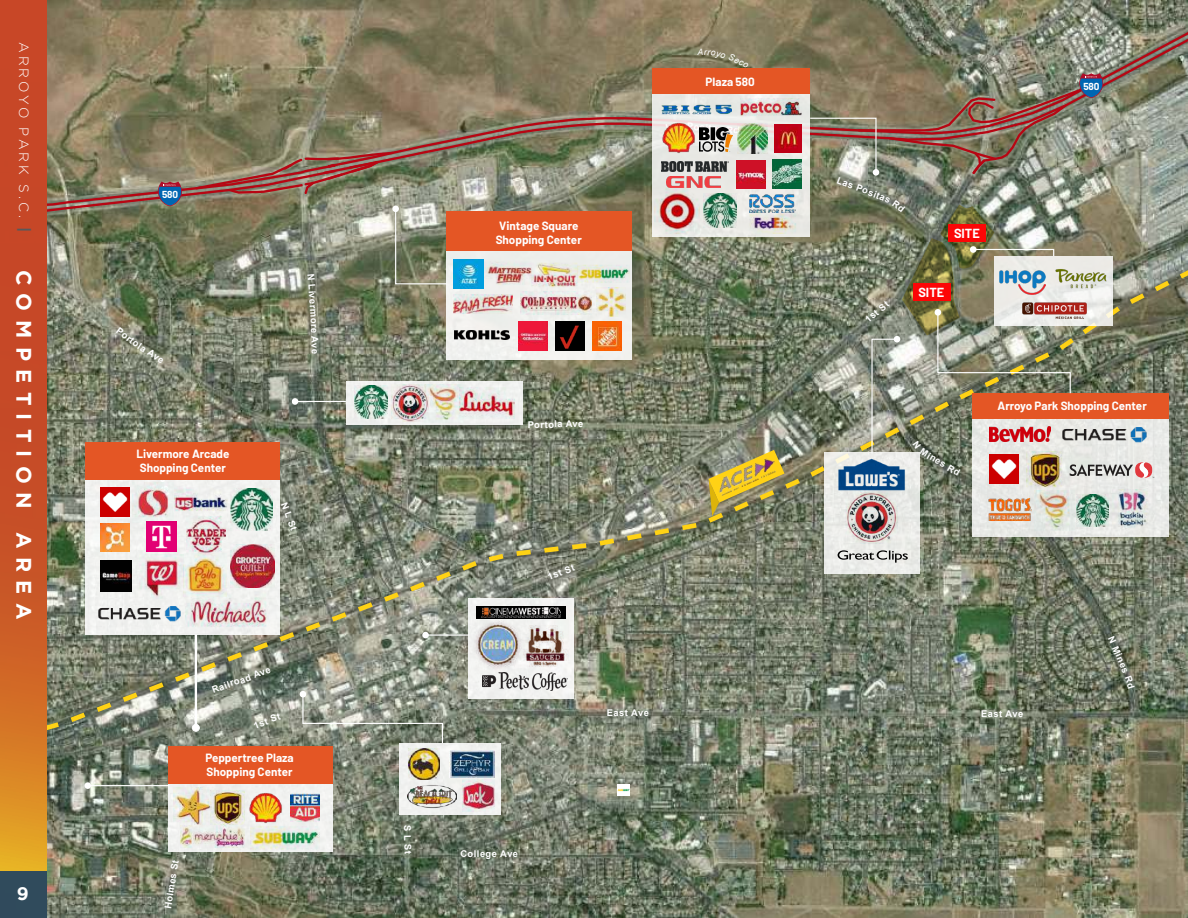
<style>
.page{position:relative;width:1188px;height:918px;background:#fff}
.page>*{position:absolute;margin:0;border:0;box-sizing:border-box;transform-origin:0 0}
.t1{font:700 21px "Gotham";letter-spacing:.405em;color:#fff}
.t2{font:700 18px "Gotham";color:#fff}
.t3{font:300 13.5px "Gotham";letter-spacing:.21em;color:#fff}
.t4{font:700 12.9px "Barlow";color:#fff}
.t5{font:700 11.7px/14px "Barlow";color:#fff}
.t6{font:700 9.9px "Barlow";letter-spacing:-.01em;color:#fff}
.t7{font:700 9.3px "Arial";letter-spacing:.05em;color:#fff}
.t8{font:italic 8.7px "Arial";color:#fff}
.s1{font-weight:700;font-size:15px;color:#58595b}
</style>
<div class="page">
<img style="left:47px;top:0;width:1141px;height:918px">
<svg style="left:789px;top:9px;width:399px;height:5px;background:#7e7f67"></svg>
<svg style="left:789px;top:14px;width:399px;height:128px;background:#83826e"></svg>
<svg style="left:789px;top:198px;width:399px;height:567px;background:#757d69"></svg>
<div style="left:652px;top:94px;width:158px;height:143px;background:#e9e9e5"></div>
<div style="left:652px;top:68px;width:158px;height:26px;background:#e45625"></div>
<img style="left:789px;top:125px;width:13px;height:27px">
<img style="left:789px;top:98px;width:13px;height:18px">
<img style="left:789px;top:160px;width:13px;height:29px">
<img style="left:789px;top:195px;width:6px;height:17px">
<img style="left:789px;top:212px;width:10px;height:20px">
<img style="left:809px;top:73px;width:299px;height:103px">
<div style="left:873px;top:169px;width:6px;height:7px;background:#fff;border-radius:50%"></div>
<div style="left:972px;top:418px;width:197px;height:119px;background:#e8e9e6"></div>
<div style="left:972px;top:393px;width:197px;height:26px;background:#e45625"></div>
<img style="left:990px;top:478px;width:29px;height:6px">
<img style="left:1076px;top:494px;width:32px;height:32px">
<img style="left:1027px;top:478px;width:36px;height:10px">
<img style="left:1113px;top:490px;width:38px;height:38px">
<img style="left:1035px;top:490px;width:40px;height:40px">
<img style="left:989px;top:498px;width:43px;height:22px">
<div style="left:824px;top:452px;width:96px;height:122px;background:#eaebe8"></div>
<img style="left:825px;top:459px;width:93px;height:31px">
<img style="left:845px;top:492px;width:52px;height:52px">
<img style="left:837px;top:546px;width:52px;height:20px">
<svg style="left:838px;top:550px;width:70px;height:13px"></svg>
<img style="left:871px;top:195px;width:283px;height:283px">
<svg style="left:982px;top:710px;width:11px;height:7px"></svg>
<svg style="left:1108px;top:636px;width:13px;height:18px"></svg>
<svg style="left:1125px;top:675px;width:10px;height:13px"></svg>
<img style="left:0;top:0;width:789px;height:872px">
<p class="t3" style="left:31px;top:42px;width:192px;rotate:90deg">ARROYO PARK S.C. <span class="s1">|</span></p>
<p class="t8" style="left:698px;top:46px;width:7px">A</p>
<p class="t5" style="left:706px;top:74px;width:51px">Plaza 580</p>
<p class="t7" style="left:694px;top:120px;width:47px;rotate:5deg">ositas Rd</p>
<p class="t6" style="left:162px;top:189px;width:18px">580</p>
<p class="t5" style="left:496px;top:218px;width:88px;text-align:center">Vintage Square<br>Shopping Center</p>
<h1 class="t1" style="left:36px;top:270px;width:351px;rotate:90deg">COMPETITION AREA</h1>
<h2 class="t2" style="left:17px;top:883px;width:13px">9</h2>
<p class="t7" style="left:121px;top:325px;width:21px;rotate:37deg">Port</p>
<p class="t7" style="left:145px;top:342px;width:27px;rotate:32deg">a Ave</p>
<p class="t5" style="left:137px;top:446px;width:94px">Livermore Arcade<br>Shopping Center</p>
<p class="t7" style="left:318px;top:284px;width:34px;rotate:86deg">Liverm</p>
<p class="t7" style="left:320px;top:324px;width:32px;rotate:88deg">re Ave</p>
<p class="t5" style="left:205px;top:751px;width:90px">Peppertree Plaza<br>Shopping Center</p>
<p class="t7" style="left:162px;top:908px;width:47px;rotate:-81deg">Holmes S</p>
<p class="t7" style="left:528px;top:418px;width:14px">Po</p>
<p class="t7" style="left:566px;top:418px;width:19px">Ave</p>
<p class="t7" style="left:546px;top:571px;width:29px;rotate:-21deg">1st St</p>
<p class="t7" style="left:607px;top:707px;width:44px">East Ave</p>
<p class="t7" style="left:460px;top:848px;width:54px">College Av</p>
<p class="t6" style="left:1083px;top:80px;width:18px">580</p>
<p class="t7" style="left:840px;top:174px;width:47px;rotate:21deg">Las Posit</p>
<p class="t7" style="left:863px;top:316px;width:29px;rotate:-40deg">1st St</p>
<p class="t4" style="left:954px;top:225px;width:27px">SITE</p>
<p class="t4" style="left:918px;top:284px;width:27px">SITE</p>
<p class="t7" style="left:931px;top:450px;width:38px;rotate:31deg">ines Rd</p>
<p class="t5" style="left:998px;top:399px;width:151px">Arroyo Park Shopping Center</p>
<p class="t7" style="left:993px;top:708px;width:31px">st Ave</p>
<p class="t7" style="left:1124px;top:652px;width:21px;rotate:67deg">ines</p>
</div>
